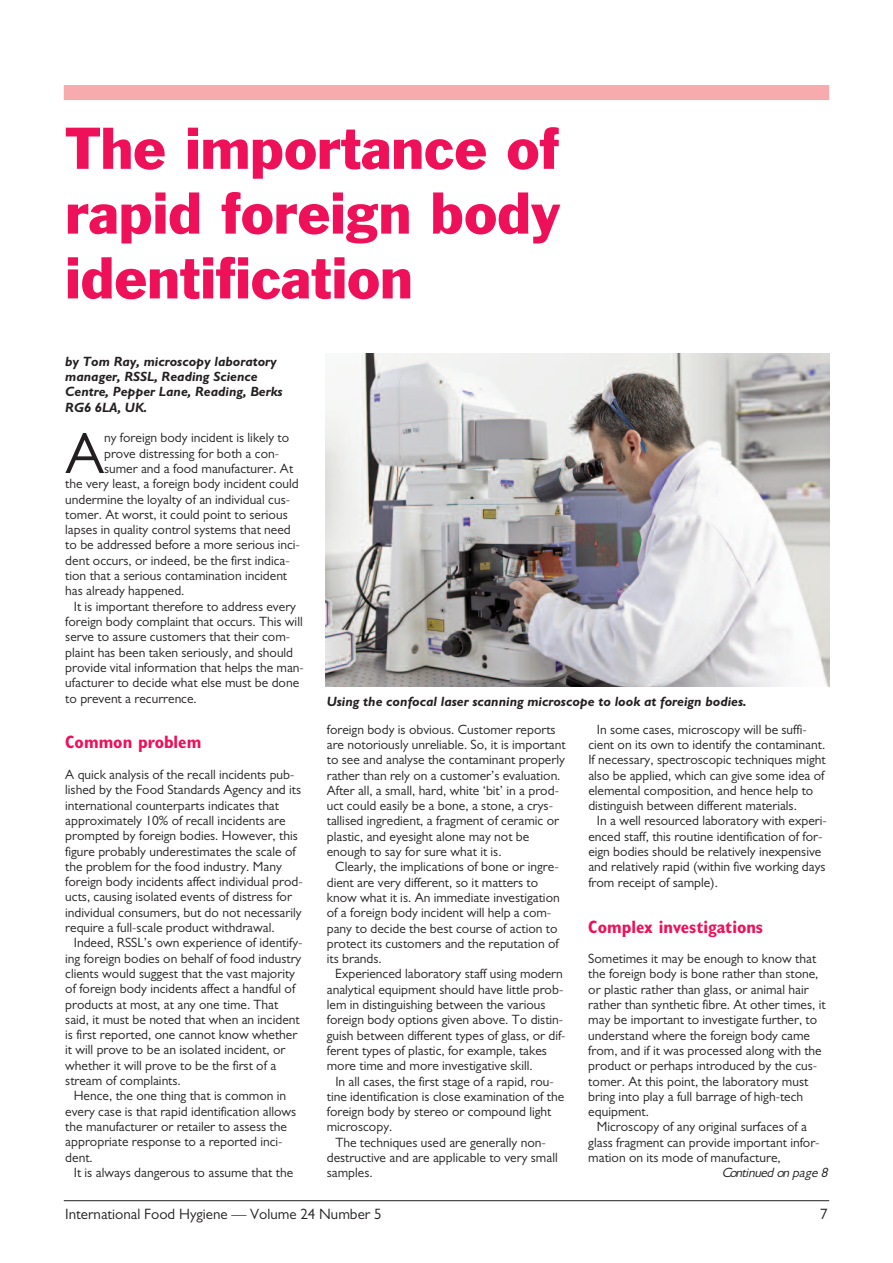
<style>
.page{position:relative;width:893px;height:1263px;background:#fff}
.page>*{position:absolute;margin:0;border:0;box-sizing:border-box;transform-origin:0 0}
.t1{font:58.35px "Gill Sans";color:#231f20}
.t2{font:54px/64.8px "Franklin Gothic BT";color:#ee1059;text-align:justify}
.t3{font:700 condensed 18px "Gill Sans";color:#ee1059}
.t4{font:15px "Gill Sans";color:#231f20}
.t5{font:13.5px/15.3px "Gill Sans";color:#231f20}
.t6{font:italic 700 13.5px/15.3px "Gill Sans";color:#231f20}
.t7{font:italic 13.5px "Gill Sans";color:#231f20}
</style>
<div class="page">
<hr style="left:64px;top:1200px;width:765px;height:1px;background:#231f20">
<div style="left:64px;top:85px;width:765px;height:15px;background:#f8abad"></div>
<img style="left:325px;top:353px;width:504px;height:334px">
<h2 class="t2" style="left:65px;top:121px;width:497px">The importance of rapid foreign body identification</h2>
<p class="t6" style="left:65px;top:355px;width:219px">by Tom Ray, microscopy laboratory manager, RSSL, Reading Science<br>Centre, Pepper Lane, Reading, Berks<br>RG6 6LA, UK.</p>
<h1 class="t1" style="left:65px;top:433px;width:40px">A</h1>
<p class="t5" style="left:104px;top:432px;width:187px">ny foreign body incident is likely to</p>
<p class="t5" style="left:104px;top:447px;width:177px">prove distressing for both a con-</p>
<p class="t5" style="left:104px;top:462px;width:191px">sumer and a food manufacturer. At</p>
<p class="t5" style="left:65px;top:477px;width:235px">the very least, a foreign body incident could</p>
<p class="t5" style="left:65px;top:493px;width:226px">undermine the loyalty of an individual cus-</p>
<p class="t5" style="left:65px;top:508px;width:224px">tomer. At worst, it could point to serious</p>
<p class="t5" style="left:65px;top:523px;width:227px">lapses in quality control systems that need</p>
<p class="t5" style="left:65px;top:539px;width:236px">to be addressed before a more serious inci-</p>
<p class="t5" style="left:65px;top:554px;width:226px">dent occurs, or indeed, be the first indica-</p>
<p class="t5" style="left:65px;top:569px;width:223px">tion that a serious contamination incident</p>
<p class="t5" style="left:65px;top:585px;width:121px">has already happened.</p>
<p class="t5" style="left:74px;top:600px;width:224px">It is important therefore to address every</p>
<p class="t5" style="left:65px;top:615px;width:239px">foreign body complaint that occurs. This will</p>
<p class="t5" style="left:65px;top:630px;width:226px">serve to assure customers that their com-</p>
<p class="t5" style="left:65px;top:646px;width:229px">plaint has been taken seriously, and should</p>
<p class="t5" style="left:65px;top:661px;width:240px">provide vital information that helps the man-</p>
<p class="t5" style="left:65px;top:676px;width:235px">ufacturer to decide what else must be done</p>
<p class="t5" style="left:65px;top:692px;width:133px">to prevent a recurrence.</p>
<h3 class="t3" style="left:65px;top:735px;width:138px">Common problem</h3>
<p class="t5" style="left:65px;top:768px;width:239px">A quick analysis of the recall incidents pub&shy;lished by the Food Standards Agency and its international counterparts indicates that approximately 10% of recall incidents are prompted by foreign bodies. However, this figure probably underestimates the scale of the problem for the food industry. Many foreign body incidents affect individual prod&shy;ucts, causing isolated events of distress for individual consumers, but do not necessarily require a full-scale product withdrawal.</p>
<p class="t5" style="left:65px;top:936px;width:239px;text-indent:9px">Indeed, RSSL’s own experience of identify&shy;ing foreign bodies on behalf of food industry clients would suggest that the vast majority of foreign body incidents affect a handful of products at most, at any one time. That said, it must be noted that when an incident is first reported, one cannot know whether it will prove to be an isolated incident, or whether it will prove to be the first of a stream of complaints.</p>
<p class="t5" style="left:65px;top:1089px;width:232px;text-indent:9px">Hence, the one thing that is common in every case is that rapid identification allows the manufacturer or retailer to assess the appropriate response to a reported inci&shy;dent.</p>
<p class="t5" style="left:74px;top:1166px;width:221px">It is always dangerous to assume that the</p>
<p class="t6" style="left:327px;top:695px;width:421px">Using the confocal laser scanning microscope to look at foreign bodies.</p>
<p class="t5" style="left:327px;top:723px;width:240px">foreign body is obvious. Customer reports are notoriously unreliable. So, it is important to see and analyse the contaminant properly rather than rely on a customer’s evaluation.<br>After all, a small, hard, white ‘bit’ in a prod&shy;uct could easily be a bone, a stone, a crys&shy;tallised ingredient, a fragment of ceramic or plastic, and eyesight alone may not be enough to say for sure what it is.</p>
<p class="t5" style="left:327px;top:860px;width:234px;text-indent:9px">Clearly, the implications of bone or ingre&shy;dient are very different, so it matters to know what it is. An immediate investigation of a foreign body incident will help a com&shy;pany to decide the best course of action to protect its customers and the reputation of its brands.</p>
<p class="t5" style="left:327px;top:968px;width:240px;text-indent:9px">Experienced laboratory staff using modern analytical equipment should have little prob&shy;lem in distinguishing between the various foreign body options given above. To distin&shy;guish between different types of glass, or dif&shy;ferent types of plastic, for example, takes more time and more investigative skill.</p>
<p class="t5" style="left:327px;top:1075px;width:239px;text-indent:9px">In all cases, the first stage of a rapid, rou&shy;tine identification is close examination of the foreign body by stereo or compound light microscopy.</p>
<p class="t5" style="left:327px;top:1136px;width:232px;text-indent:9px">The techniques used are generally non&shy;destructive and are applicable to very small samples.</p>
<p class="t5" style="left:588px;top:723px;width:239px;text-indent:9px">In some cases, microscopy will be suffi&shy;cient on its own to identify the contaminant.<br>If necessary, spectroscopic techniques might also be applied, which can give some idea of elemental composition, and hence help to distinguish between different materials.</p>
<p class="t5" style="left:588px;top:815px;width:240px;text-indent:9px">In a well resourced laboratory with experi&shy;enced staff, this routine identification of for&shy;eign bodies should be relatively inexpensive and relatively rapid (within five working days from receipt of sample).</p>
<h3 class="t3" style="left:588px;top:920px;width:176px">Complex investigations</h3>
<p class="t5" style="left:588px;top:952px;width:239px">Sometimes it may be enough to know that the foreign body is bone rather than stone, or plastic rather than glass, or animal hair rather than synthetic fibre. At other times, it may be important to investigate further, to understand where the foreign body came from, and if it was processed along with the product or perhaps introduced by the cus&shy;tomer. At this point, the laboratory must bring into play a full barrage of high-tech equipment.</p>
<p class="t5" style="left:588px;top:1121px;width:233px;text-indent:9px">Microscopy of any original surfaces of a glass fragment can provide important infor&shy;mation on its mode of manufacture,</p>
<p class="t7" style="left:722px;top:1168px;width:110px">Continued on page 8</p>
<p class="t4" style="left:65px;top:1209px;width:318px">International Food Hygiene — Volume 24 Number 5</p>
<p class="t4" style="left:820px;top:1209px;width:9px">7</p>
</div>
